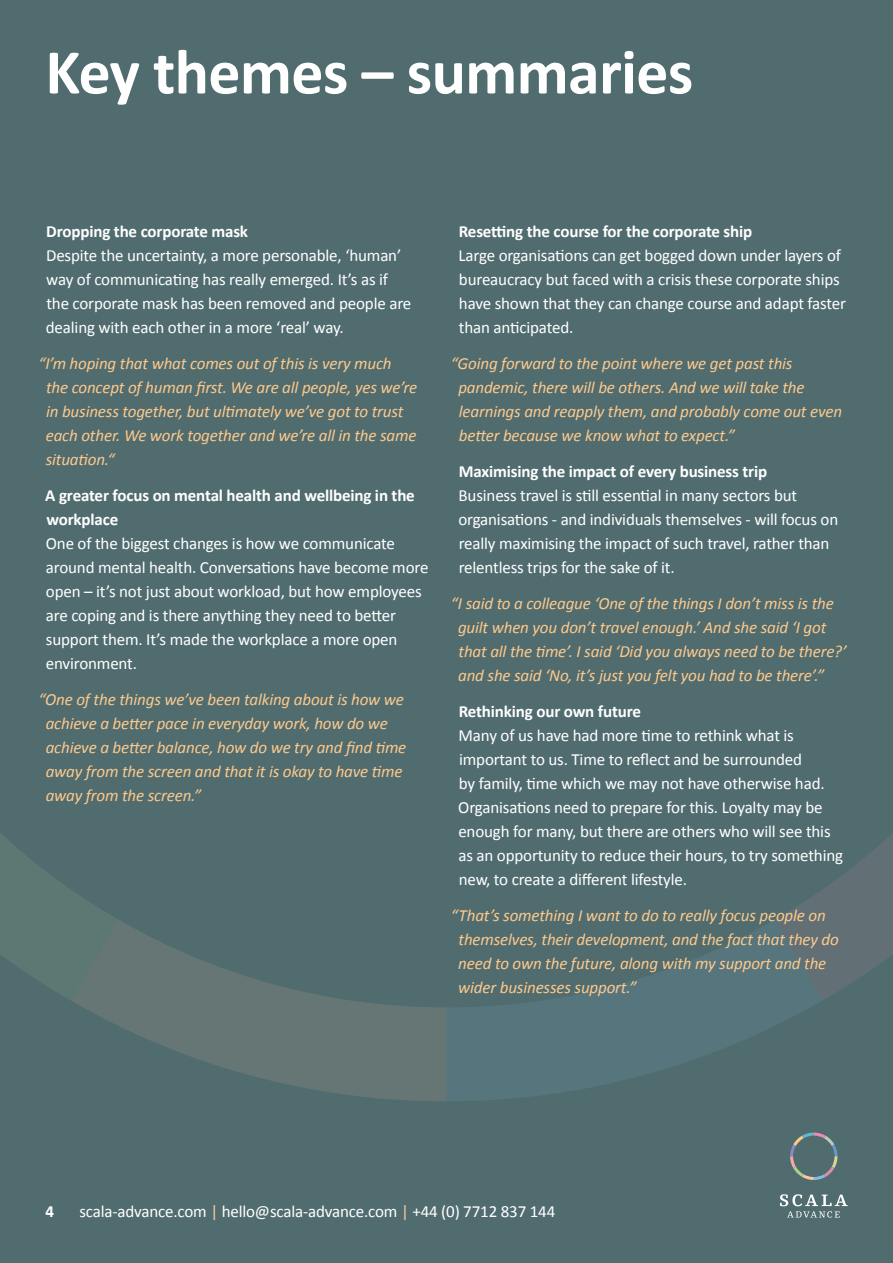
<style>
.page{position:relative;width:893px;height:1263px;background:#516c6f}
.page>*{position:absolute;margin:0;border:0;box-sizing:border-box;transform-origin:0 0}
.Heading_1{font:700 64px "Calibri";letter-spacing:-.01em;color:#fff}
.Body_text_-_space_af{font:17px/24px "Calibri";letter-spacing:-.01em;color:#fff}
.Body_text_-_quote{font:italic 17px/24px "Calibri";letter-spacing:-.01em;color:#fdc98c}
.Text_heading_-_no_sp{font:700 17px/24px "Calibri";letter-spacing:-.01em;color:#fff}
.s1{color:#fbc5a0}
</style>
<div class="page">
<svg style="left:73px;top:920px;width:374px;height:181px;fill:#657674"></svg>
<svg style="left:447px;top:920px;width:373px;height:181px;fill:#57757d"></svg>
<svg style="left:775px;top:833px;width:118px;height:168px"></svg>
<svg style="left:0;top:834px;width:118px;height:167px"></svg>
<svg style="left:790px;top:1132px;width:47px;height:48px"></svg>
<svg style="left:780px;top:1194px;width:68px;height:23px"></svg>
<p class="Heading_1" style="left:45px;top:32px;width:649px">Key themes – summaries</p>
<p class="Text_heading_-_no_sp" style="left:46px;top:219px;width:203px">Dropping the corporate mask</p>
<p class="Body_text_-_space_af" style="left:46px;top:244px;width:367px">Despite the uncertainty, a more personable, ‘human’ way of communicating has really emerged. It’s as if the corporate mask has been removed and people are dealing with each other in a more ‘real’ way.</p>
<p class="Body_text_-_quote" style="left:46px;top:351px;width:373px;text-indent:-7px">“I’m hoping that what comes out of this is very much the concept of human first. We are all people, yes we’re in business together, but ultimately we’ve got to trust each other. We work together and we’re all in the same situation.“</p>
<p class="Text_heading_-_no_sp" style="left:45px;top:483px;width:371px">A greater focus on mental health and wellbeing in the workplace</p>
<p class="Body_text_-_space_af" style="left:46px;top:532px;width:384px">One of the biggest changes is how we communicate around mental health. Conversations have become more open – it’s not just about workload, but how employees are coping and is there anything they need to better support them. It’s made the workplace a more open environment.</p>
<p class="Body_text_-_quote" style="left:46px;top:687px;width:362px;text-indent:-7px">“One of the things we’ve been talking about is how we achieve a better pace in everyday work, how do we achieve a better balance, how do we try and find time away from the screen and that it is okay to have time away from the screen.”</p>
<p class="Text_heading_-_no_sp" style="left:459px;top:219px;width:295px">Resetting the course for the corporate ship</p>
<p class="Body_text_-_space_af" style="left:459px;top:244px;width:389px">Large organisations can get bogged down under layers of bureaucracy but faced with a crisis these corporate ships have shown that they can change course and adapt faster than anticipated.</p>
<p class="Body_text_-_quote" style="left:458px;top:351px;width:385px;text-indent:-7px">“Going forward to the point where we get past this pandemic, there will be others. And we will take the learnings and reapply them, and probably come out even better because we know what to expect.”</p>
<p class="Text_heading_-_no_sp" style="left:459px;top:459px;width:310px">Maximising the impact of every business trip</p>
<p class="Body_text_-_space_af" style="left:458px;top:484px;width:381px">Business travel is still essential in many sectors but organisations - and individuals themselves - will focus on really maximising the impact of such travel, rather than relentless trips for the sake of it.</p>
<p class="Body_text_-_quote" style="left:458px;top:591px;width:390px;text-indent:-7px">“I said to a colleague ‘One of the things I don’t miss is the guilt when you don’t travel enough.’ And she said ‘I got that all the time’. I said ‘Did you always need to be there?’ and she said ‘No, it’s just you felt you had to be there’.”</p>
<p class="Text_heading_-_no_sp" style="left:459px;top:699px;width:184px">Rethinking our own future</p>
<p class="Body_text_-_space_af" style="left:458px;top:724px;width:386px">Many of us have had more time to rethink what is important to us. Time to reflect and be surrounded<br>by family, time which we may not have otherwise had.<br>Organisations need to prepare for this. Loyalty may be enough for many, but there are others who will see this as an opportunity to reduce their hours, to try something new, to create a different lifestyle.</p>
<p class="Body_text_-_quote" style="left:458px;top:903px;width:382px;text-indent:-7px">“That’s something I want to do to really focus people on themselves, their development, and the fact that they do need to own the future, along with my support and the wider businesses support.”</p>
<p class="Text_heading_-_no_sp" style="left:45px;top:1199px;width:10px">4</p>
<p class="Body_text_-_space_af" style="left:79px;top:1200px;width:477px">scala-advance.com <span class="s1">|</span> hello@scala-advance.com <span class="s1">|</span> +44 (0) 7712 837 144</p>
</div>
